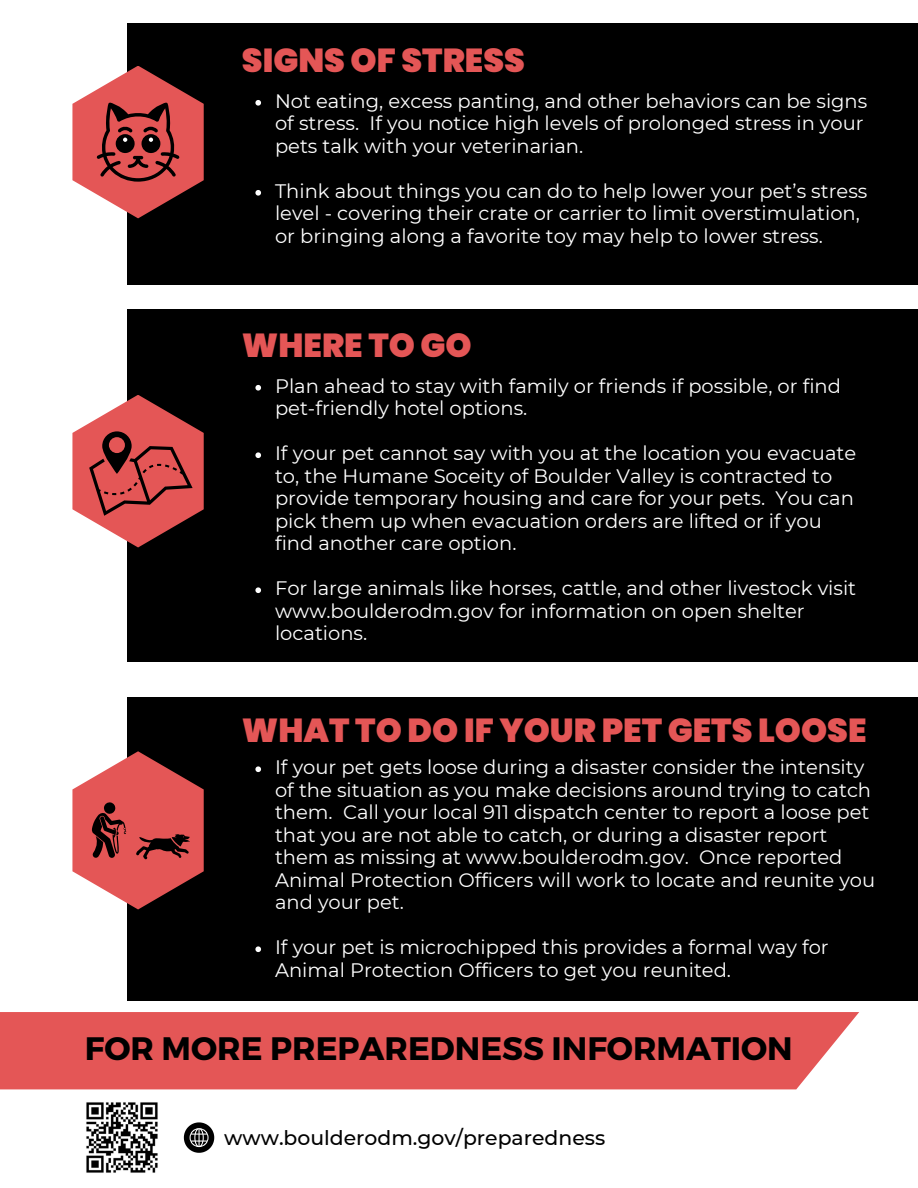
<style>
.page{position:relative;width:918px;height:1188px;background:#fff}
.page>*{position:absolute;margin:0;border:0;box-sizing:border-box;transform-origin:0 0}
.t1{font:900 33.15px "Poppins";color:#e45656}
.t2{font:700 32.4px "Montserrat";color:#000}
.t3{font:500 20.4px "Montserrat";color:#000}
.t4{font:19.5px/22.5px "Montserrat";color:#fff}
</style>
<div class="page">
<div style="left:127px;top:23px;width:791px;height:262px;background:#000"></div>
<div style="left:127px;top:310px;width:791px;height:352px;background:#000"></div>
<div style="left:127px;top:698px;width:791px;height:303px;background:#000"></div>
<svg style="left:184px;top:1122px;width:30px;height:31px"></svg>
<div style="left:0;top:1012px;width:859px;height:77px;background:#e45656"></div>
<svg style="left:72px;top:66px;width:132px;height:152px"></svg>
<svg style="left:72px;top:395px;width:132px;height:152px"></svg>
<svg style="left:72px;top:751px;width:132px;height:158px"></svg>
<img style="left:86px;top:1102px;width:72px;height:71px">
<svg style="left:255px;top:385px;width:6px;height:6px"></svg>
<svg style="left:255px;top:452px;width:6px;height:6px"></svg>
<svg style="left:255px;top:587px;width:6px;height:6px"></svg>
<svg style="left:255px;top:100px;width:6px;height:6px"></svg>
<svg style="left:255px;top:190px;width:6px;height:6px"></svg>
<svg style="left:255px;top:766px;width:6px;height:6px"></svg>
<svg style="left:255px;top:946px;width:6px;height:6px"></svg>
<p class="t1" style="left:242px;top:37px;width:285px">SIGNS OF STRESS</p>
<p class="t4" style="left:275px;top:90px;width:594px">Not eating, excess panting, and other behaviors can be signs of stress. If you notice high levels of prolonged stress in your pets talk with your veterinarian.</p>
<p class="t4" style="left:275px;top:180px;width:594px">Think about things you can do to help lower your pet’s stress level - covering their crate or carrier to limit overstimulation, or bringing along a favorite toy may help to lower stress.</p>
<p class="t1" style="left:242px;top:322px;width:231px">WHERE TO GO</p>
<h1 class="t4" style="left:275px;top:375px;width:568px">Plan ahead to stay with family or friends if possible, or find pet-friendly hotel options.</h1>
<p class="t4" style="left:275px;top:442px;width:583px">If your pet cannot say with you at the location you evacuate to, the Humane Soceity of Boulder Valley is contracted to provide temporary housing and care for your pets. You can pick them up when evacuation orders are lifted or if you find another care option.</p>
<p class="t4" style="left:275px;top:577px;width:583px">For large animals like horses, cattle, and other livestock visit www.boulderodm.gov for information on open shelter locations.</p>
<h1 class="t1" style="left:242px;top:707px;width:626px">WHAT TO DO IF YOUR PET GETS LOOSE</h1>
<p class="t4" style="left:275px;top:756px;width:602px">If your pet gets loose during a disaster consider the intensity of the situation as you make decisions around trying to catch them. Call your local 911 dispatch center to report a loose pet that you are not able to catch, or during a disaster report them as missing at www.boulderodm.gov. Once reported Animal Protection Officers will work to locate and reunite you and your pet.</p>
<p class="t4" style="left:275px;top:936px;width:555px">If your pet is microchipped this provides a formal way for<br>Animal Protection Officers to get you reunited.</p>
<p class="t2" style="left:85px;top:1028px;width:709px">FOR MORE PREPAREDNESS INFORMATION</p>
<h1 class="t3" style="left:224px;top:1125px;width:383px">www.boulderodm.gov/preparedness</h1>
</div>
